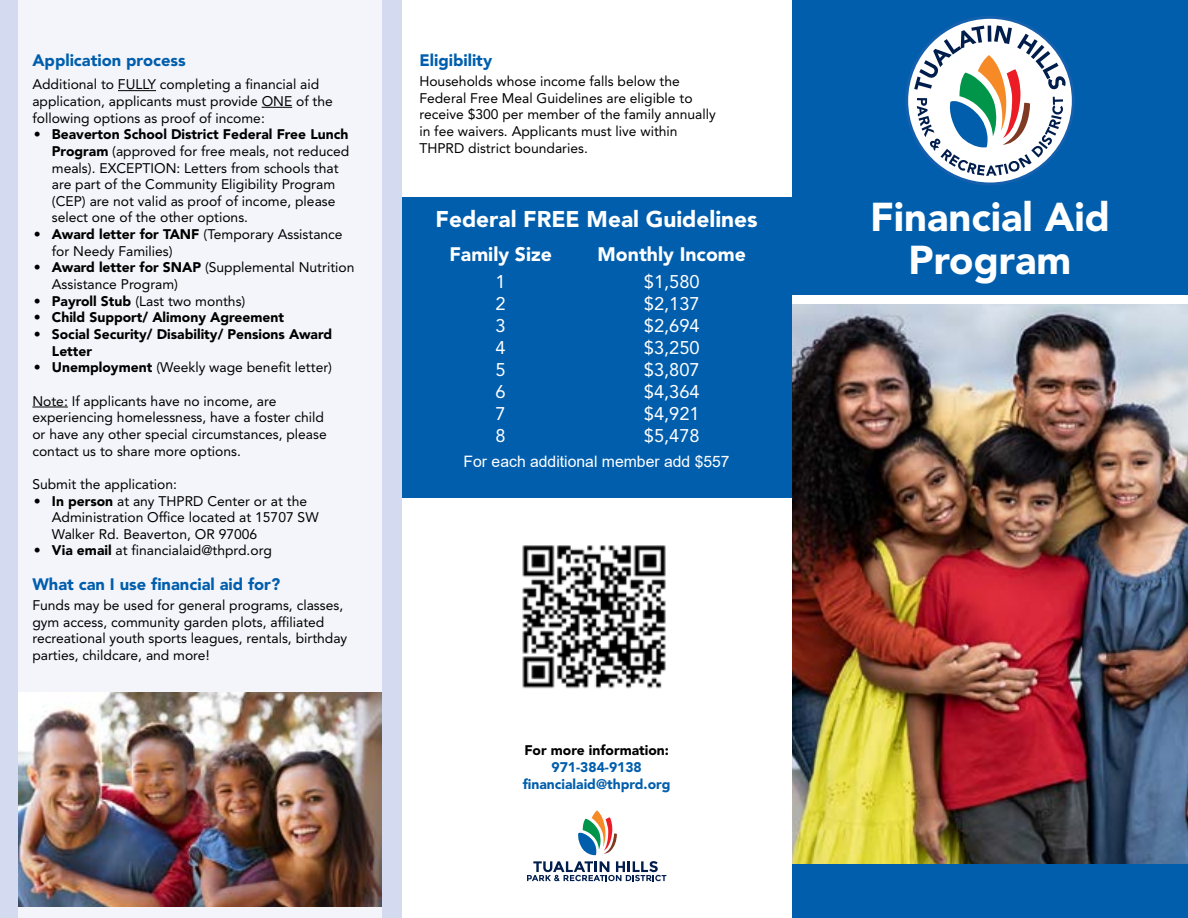
<style>
.page{position:relative;width:1188px;height:918px;background:#fff}
.page>*{position:absolute;margin:0;border:0;box-sizing:border-box;transform-origin:0 0}
.t1{font:900 39.9px/43px "Avenir LT Std";color:#fff;text-align:center}
.t2{font:900 22.65px "Avenir LT Std";color:#fff}
.t3{font:900 19.5px "Avenir LT Std";color:#fff}
.t4{font:18.3px/21.9px "Avenir LT Std";color:#fff;text-align:justify}
.t5{font:900 16.5px "Avenir LT Std";color:#005ead}
.t6{font:15.75px "Arial";color:#fff}
.t7{font:13.8px/16.6px "Avenir LT Std";color:#000}
.t8{font:900 13.8px/16.6px "Avenir LT Std";color:#000}
.t9{font:900 13.8px/16.6px "Avenir LT Std";color:#005ead;text-align:center}
.s1{font-weight:900}
</style>
<div class="page">
<div style="left:401px;top:198px;width:391px;height:300px;background:#005ead"></div>
<div style="left:0;top:0;width:401px;height:918px;background:#d4daef"></div>
<img style="left:792px;top:304px;width:396px;height:560px">
<div style="left:792px;top:0;width:396px;height:294px;background:#005ead"></div>
<div style="left:792px;top:864px;width:396px;height:54px;background:#005ead"></div>
<div style="left:18px;top:0;width:364px;height:918px;background:#f4f5fa"></div>
<hr style="left:118px;top:90px;width:38px;height:1px;background:#000">
<hr style="left:262px;top:107px;width:30px;height:1px;background:#000">
<hr style="left:32px;top:407px;width:36px;height:1px;background:#000">
<div style="left:905px;top:16px;width:170px;height:169px;background:#1560ad;border-radius:50%"></div>
<div style="left:908px;top:19px;width:164px;height:164px;background:#fff;border-radius:50%"></div>
<svg style="left:914px;top:25px;width:152px;height:151px"></svg>
<img style="left:18px;top:692px;width:364px;height:214px">
<svg style="left:527px;top:861px;width:139px;height:20px"></svg>
<svg style="left:578px;top:810px;width:39px;height:45px"></svg>
<img style="left:522px;top:545px;width:144px;height:144px">
<p class="t5" style="left:32px;top:51px;width:155px">Application process</p>
<p class="t7" style="left:32px;top:76px;width:302px">Additional to FULLY completing a financial aid application, applicants must provide ONE of the following options as proof of income:</p>
<p class="t7" style="left:52px;top:126px;width:299px;text-indent:-18px"><span class="s1">• Beaverton School District Federal Free Lunch Program</span> (approved for free meals, not reduced meals). EXCEPTION: Letters from schools that are part of the Community Eligibility Program (CEP) are not valid as proof of income, please select one of the other options.</p>
<p class="t7" style="left:52px;top:226px;width:292px;text-indent:-18px"><span class="s1">• Award letter for TANF</span> (Temporary Assistance for Needy Families)</p>
<p class="t7" style="left:52px;top:259px;width:304px;text-indent:-18px"><span class="s1">• Award letter for SNAP</span> (Supplemental Nutrition<br>Assistance Program)</p>
<p class="t7" style="left:34px;top:293px;width:213px"><span class="s1">• Payroll Stub</span> (Last two months)</p>
<p class="t8" style="left:34px;top:309px;width:252px">• Child Support/ Alimony Agreement</p>
<p class="t8" style="left:52px;top:326px;width:282px;text-indent:-18px">• Social Security/ Disability/ Pensions Award<br>Letter</p>
<p class="t7" style="left:34px;top:359px;width:300px"><span class="s1">• Unemployment</span> (Weekly wage benefit letter)</p>
<p class="t7" style="left:32px;top:393px;width:296px">Note: If applicants have no income, are experiencing homelessness, have a foster child or have any other special circumstances, please contact us to share more options.</p>
<p class="t7" style="left:32px;top:476px;width:146px">Submit the application:</p>
<p class="t7" style="left:52px;top:493px;width:268px;text-indent:-18px"><span class="s1">• In person</span> at any THPRD Center or at the<br>Administration Office located at 15707 SW<br>Walker Rd. Beaverton, OR 97006</p>
<p class="t7" style="left:34px;top:542px;width:239px"><span class="s1">• Via email</span> at financialaid@thprd.org</p>
<p class="t5" style="left:32px;top:575px;width:249px">What can I use financial aid for?</p>
<p class="t7" style="left:32px;top:597px;width:316px">Funds may be used for general programs, classes, gym access, community garden plots, affiliated recreational youth sports leagues, rentals, birthday parties, childcare, and more!</p>
<p class="t5" style="left:419px;top:51px;width:74px">Eligibility</p>
<p class="t7" style="left:419px;top:73px;width:298px">Households whose income falls below the Federal Free Meal Guidelines are eligible to receive $300 per member of the family annually in fee waivers. Applicants must live within THPRD district boundaries.</p>
<h2 class="t2" style="left:436px;top:206px;width:324px">Federal FREE Meal Guidelines</h2>
<h3 class="t3" style="left:449px;top:243px;width:104px">Family Size</h3>
<h3 class="t3" style="left:598px;top:243px;width:150px">Monthly Income</h3>
<h3 class="t4" style="left:496px;top:271px;width:12px">1<br>2<br>3<br>4<br>5<br>6<br>7<br>8</h3>
<h3 class="t4" style="left:644px;top:271px;width:57px">$1,580 $2,137 $2,694 $3,250 $3,807 $4,364 $4,921 $5,478</h3>
<p class="t6" style="left:464px;top:451px;width:268px">For each additional member add $557</p>
<p class="t8" style="left:524px;top:742px;width:146px">For more information:</p>
<p class="t9" style="left:523px;top:759px;width:149px">971-384-9138 financialaid@thprd.org</p>
<h1 class="t1" style="left:870px;top:196px;width:241px">Financial Aid<br>Program</h1>
</div>
